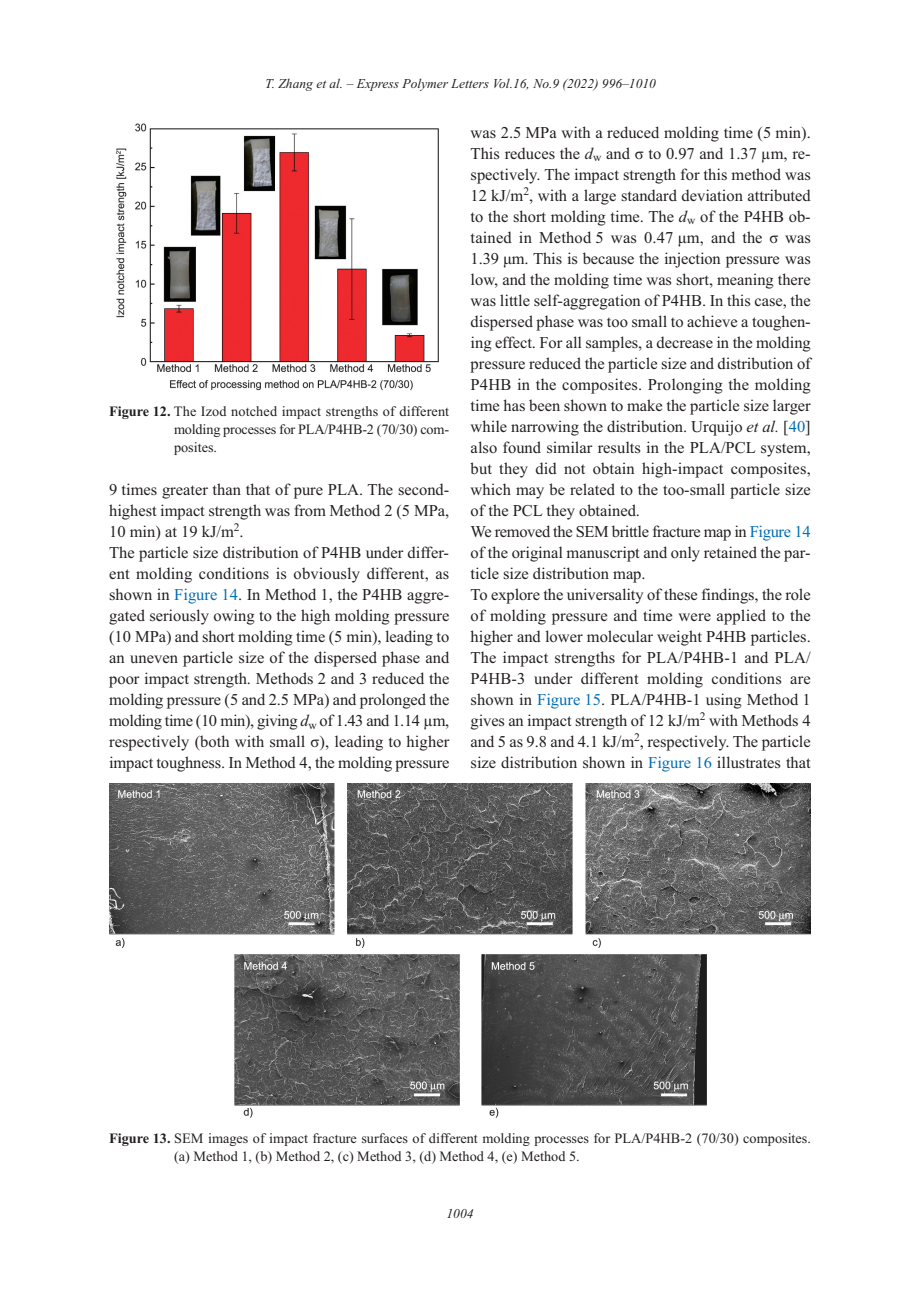
<style>
.page{position:relative;width:920px;height:1290px;background:#fff}
.page>*{position:absolute;margin:0;border:0;box-sizing:border-box;transform-origin:0 0}
.t1{font:16.5px/21px "Times New Roman";color:#231f20}
.t2{font:14.25px/18px "Times New Roman";color:#231f20;text-align:justify}
.t3{font:italic 13.5px "Times New Roman";color:#231f20}
.s1{font-weight:700}
.s2{color:#006db7}
.s3{font-style:italic}
</style>
<div class="page">
<img style="left:116px;top:123px;width:323px;height:268px">
<img style="left:109px;top:784px;width:702px;height:334px">
<p class="t3" style="left:265px;top:76px;width:392px">T. Zhang et al. – Express Polymer Letters Vol.16, No.9 (2022) 996–1010</p>
<p class="t2" style="left:174px;top:402px;width:277px;text-indent:-65px"><span class="s1">Figure 12.</span> The Izod notched impact strengths of different molding processes for PLA/P4HB-2 (70/30) com&shy;posites.</p>
<p class="t1" style="left:109px;top:479px;width:342px">9 times greater than that of pure PLA. The second&shy;highest impact strength was from Method 2 (5 MPa, 10 min) at 19 kJ/m<sup>2</sup>.<br>The particle size distribution of P4HB under differ&shy;ent molding conditions is obviously different, as shown in <span class="s2">Figure 14</span>. In Method 1, the P4HB aggre&shy;gated seriously owing to the high molding pressure (10 MPa) and short molding time (5 min), leading to an uneven particle size of the dispersed phase and poor impact strength. Methods 2 and 3 reduced the molding pressure (5 and 2.5 MPa) and prolonged the molding time (10 min), giving <span class="s3">d</span><sub>w</sub> of 1.43 and 1.14 µm, respectively (both with small σ), leading to higher impact toughness. In Method 4, the molding pressure</p>
<p class="t1" style="left:471px;top:122px;width:342px">was 2.5 MPa with a reduced molding time (5 min).<br>This reduces the <span class="s3">d</span><sub>w</sub> and σ to 0.97 and 1.37 µm, re&shy;spectively. The impact strength for this method was 12 kJ/m<sup>2</sup>, with a large standard deviation attributed to the short molding time. The <span class="s3">d</span><sub>w</sub> of the P4HB ob&shy;tained in Method 5 was 0.47 μm, and the σ was 1.39 μm. This is because the injection pressure was low, and the molding time was short, meaning there was little self-aggregation of P4HB. In this case, the dispersed phase was too small to achieve a toughen&shy;ing effect. For all samples, a decrease in the molding pressure reduced the particle size and distribution of P4HB in the composites. Prolonging the molding time has been shown to make the particle size larger while narrowing the distribution. Urquijo <span class="s3">et al.</span> [<span class="s2">40</span>] also found similar results in the PLA/PCL system, but they did not obtain high-impact composites, which may be related to the too-small particle size of the PCL they obtained.<br>We removed the SEM brittle fracture map in <span class="s2">Figure 14 </span>of the original manuscript and only retained the par&shy;ticle size distribution map.<br>To explore the universality of these findings, the role of molding pressure and time were applied to the higher and lower molecular weight P4HB particles.<br>The impact strengths for PLA/P4HB-1 and PLA/ P4HB-3 under different molding conditions are shown in <span class="s2">Figure 15</span>. PLA/P4HB-1 using Method 1 gives an impact strength of 12 kJ/m<sup>2</sup> with Methods 4 and 5 as 9.8 and 4.1 kJ/m<sup>2</sup>, respectively. The particle size distribution shown in <span class="s2">Figure 16</span> illustrates that</p>
<p class="t2" style="left:174px;top:1129px;width:638px;text-indent:-65px"><span class="s1">Figure 13.</span> SEM images of impact fracture surfaces of different molding processes for PLA/P4HB-2 (70/30) composites. (a) Method 1, (b) Method 2, (c) Method 3, (d) Method 4, (e) Method 5.</p>
<p class="t3" style="left:446px;top:1205px;width:28px">1004</p>
</div>
